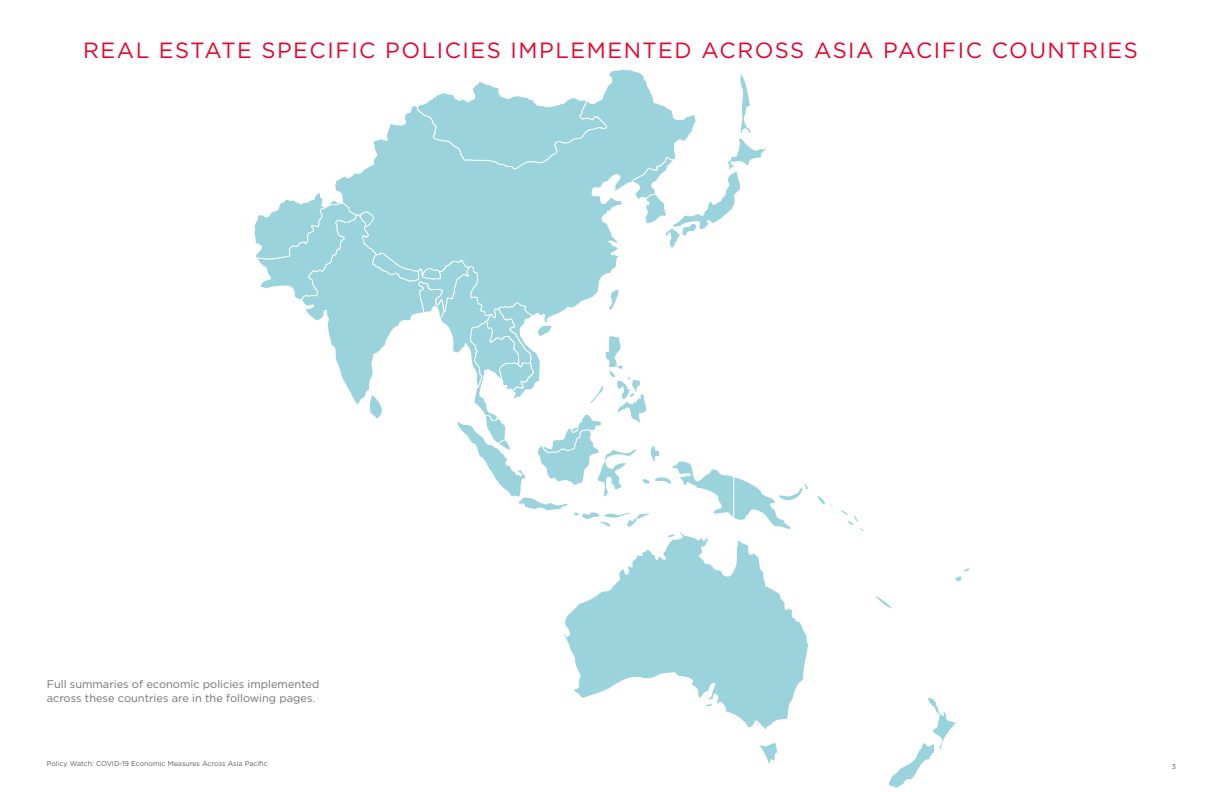
<style>
.page{position:relative;width:1224px;height:792px;background:#fff}
.page>*{position:absolute;margin:0;border:0;box-sizing:border-box;transform-origin:0 0}
.t1{font:22px "Gotham";letter-spacing:.07em;color:#ea0029}
.t2{font:11px/13.2px "Gotham";color:#6f7271}
.t3{font:7px "Gotham";color:#58595b}
</style>
<div class="page">
<svg style="left:564px;top:539px;width:244px;height:191px"></svg>
<svg style="left:759px;top:743px;width:18px;height:20px"></svg>
<svg style="left:889px;top:698px;width:69px;height:90px"></svg>
<svg style="left:955px;top:568px;width:15px;height:13px"></svg>
<svg style="left:875px;top:595px;width:17px;height:14px"></svg>
<svg style="left:254px;top:69px;width:610px;height:470px"></svg>
<h1 class="t1" style="left:83px;top:36px;width:1056px">REAL ESTATE SPECIFIC POLICIES IMPLEMENTED ACROSS ASIA PACIFIC COUNTRIES</h1>
<p class="t2" style="left:47px;top:678px;width:274px">Full summaries of economic policies implemented across these countries are in the following pages.</p>
<p class="t3" style="left:47px;top:759px;width:222px">Policy Watch: COVID-19 Economic Measures Across Asia Pacific</p>
<p class="t3" style="left:1172px;top:762px;width:6px">3</p>
</div>
